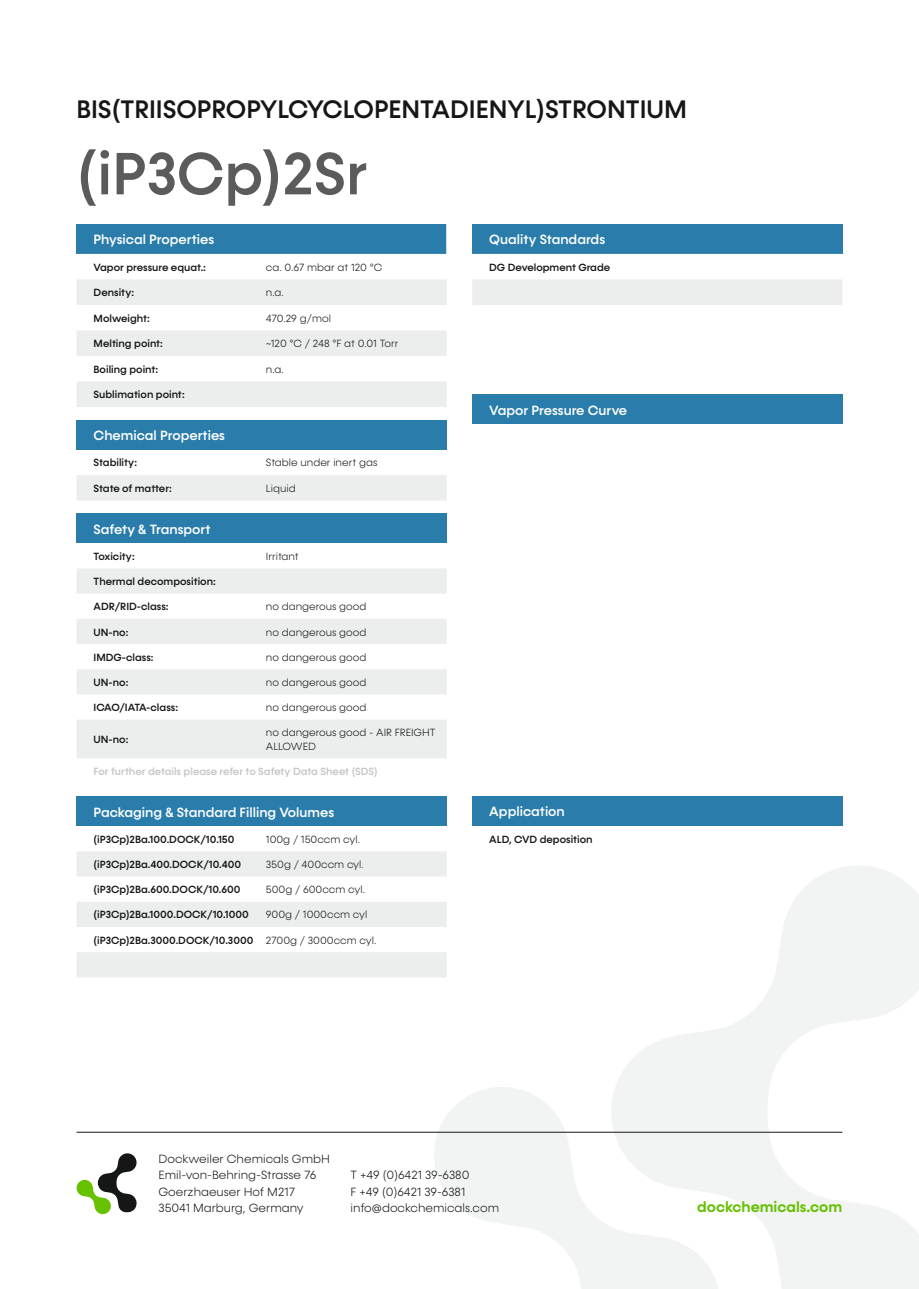
<style>
.page{position:relative;width:919px;height:1289px;background:#fff}
.page>*{position:absolute;margin:0;border:0;box-sizing:border-box;transform-origin:0 0}
.t1{font:500 60px "Konnect";color:#5b5b5b}
.t2{font:500 25.5px "Konnect";color:#151616}
.t3{font:600 15px "Konnect";color:#65c101}
.t4{font:500 13.5px "Konnect";color:#fff}
.t5{font:300 12px/16.5px "Konnect";color:#151616}
.t6{font:500 10.5px "Konnect";color:#151616}
.t7{font:300 10.5px/13.5px "Konnect";color:#151616}
.t8{font:500 10.5px "Konnect";color:#c5c5c5}
.s1{font-weight:300}
</style>
<div class="page">
<svg style="left:427px;top:1087px;width:184px;height:201px;fill:#f2f3f3"></svg>
<svg style="left:611px;top:866px;width:307px;height:422px"></svg>
<div style="left:77px;top:224px;width:369px;height:30px;background:#2a7dab"></div>
<svg style="left:77px;top:279px;width:369px;height:77px;fill:#eceded"></svg>
<svg style="left:77px;top:382px;width:369px;height:595px"></svg>
<div style="left:77px;top:420px;width:369px;height:29px;background:#2a7dab"></div>
<div style="left:77px;top:513px;width:369px;height:30px;background:#2a7dab"></div>
<div style="left:77px;top:796px;width:369px;height:30px;background:#2a7dab"></div>
<div style="left:472px;top:224px;width:370px;height:30px;background:#2a7dab"></div>
<div style="left:472px;top:279px;width:370px;height:26px;background:#eceded"></div>
<div style="left:472px;top:394px;width:370px;height:30px;background:#2a7dab"></div>
<div style="left:472px;top:796px;width:370px;height:30px;background:#2a7dab"></div>
<svg style="left:76px;top:1153px;width:61px;height:61px"></svg>
<hr style="left:77px;top:1131px;width:765px;height:1px;background:#151616">
<h2 class="t2" style="left:77px;top:94px;width:612px">BIS(TRIISOPROPYLCYCLOPENTADIENYL)STRONTIUM</h2>
<h1 class="t1" style="left:77px;top:139px;width:292px">(iP3Cp)2Sr</h1>
<p class="t4" style="left:94px;top:232px;width:122px">Physical Properties</p>
<p class="t6" style="left:94px;top:261px;width:114px">Vapor pressure equat.:</p>
<p class="t7" style="left:266px;top:260px;width:118px">ca. 0.67 mbar at 120 °C</p>
<p class="t6" style="left:94px;top:286px;width:42px">Density:</p>
<p class="t7" style="left:266px;top:286px;width:19px">n.a.</p>
<p class="t6" style="left:94px;top:312px;width:58px">Molweight:</p>
<p class="t7" style="left:266px;top:311px;width:67px">470.29 g/mol</p>
<p class="t6" style="left:94px;top:337px;width:71px">Melting point:</p>
<p class="t7" style="left:266px;top:337px;width:134px">~120 °C / 248 °F at 0.01 Torr</p>
<p class="t6" style="left:94px;top:363px;width:66px">Boiling point:</p>
<p class="t7" style="left:266px;top:362px;width:19px">n.a.</p>
<p class="t6" style="left:94px;top:388px;width:93px">Sublimation point:</p>
<p class="t4" style="left:94px;top:427px;width:133px">Chemical Properties</p>
<p class="t6" style="left:94px;top:456px;width:45px">Stability:</p>
<p class="t7" style="left:266px;top:456px;width:113px">Stable under inert gas</p>
<p class="t6" style="left:94px;top:482px;width:80px">State of matter:</p>
<p class="t7" style="left:266px;top:482px;width:31px">Liquid</p>
<p class="t4" style="left:94px;top:521px;width:118px">Safety &amp; Transport</p>
<p class="t6" style="left:94px;top:550px;width:43px">Toxicity:</p>
<p class="t7" style="left:266px;top:549px;width:34px">Irritant</p>
<p class="t6" style="left:94px;top:575px;width:124px">Thermal decomposition:</p>
<p class="t6" style="left:94px;top:600px;width:76px">ADR/RID-class:</p>
<p class="t7" style="left:266px;top:600px;width:102px">no dangerous good</p>
<p class="t6" style="left:94px;top:625px;width:36px">UN-no:</p>
<p class="t7" style="left:266px;top:625px;width:102px">no dangerous good</p>
<p class="t6" style="left:94px;top:651px;width:62px">IMDG-class:</p>
<p class="t7" style="left:266px;top:650px;width:102px">no dangerous good</p>
<p class="t6" style="left:94px;top:676px;width:36px">UN-no:</p>
<p class="t7" style="left:266px;top:675px;width:102px">no dangerous good</p>
<p class="t6" style="left:94px;top:701px;width:86px">ICAO/IATA-class:</p>
<p class="t7" style="left:266px;top:701px;width:102px">no dangerous good</p>
<p class="t6" style="left:94px;top:733px;width:36px">UN-no:</p>
<p class="t7" style="left:266px;top:726px;width:171px">no dangerous good - AIR FREIGHT<br>ALLOWED</p>
<p class="t8" style="left:94px;top:765px;width:285px">For further details please refer to Safety Data Sheet (SDS)</p>
<p class="t4" style="left:94px;top:804px;width:242px">Packaging &amp; Standard Filling Volumes</p>
<p class="t6" style="left:94px;top:833px;width:142px">(iP3Cp)2Ba.100.DOCK/10.150</p>
<p class="t7" style="left:266px;top:832px;width:96px">100g / 150ccm cyl.</p>
<p class="t6" style="left:94px;top:858px;width:149px">(iP3Cp)2Ba.400.DOCK/10.400</p>
<p class="t7" style="left:266px;top:857px;width:99px">350g / 400ccm cyl.</p>
<p class="t6" style="left:94px;top:883px;width:148px">(iP3Cp)2Ba.600.DOCK/10.600</p>
<p class="t7" style="left:266px;top:883px;width:101px">500g / 600ccm cyl.</p>
<p class="t6" style="left:94px;top:908px;width:157px">(iP3Cp)2Ba.1000.DOCK/10.1000</p>
<p class="t7" style="left:266px;top:908px;width:103px">900g / 1000ccm cyl</p>
<p class="t6" style="left:94px;top:933px;width:284px">(iP3Cp)2Ba.3000.DOCK/10.3000 <span class="s1">2700g / 3000ccm cyl.</span></p>
<p class="t4" style="left:489px;top:232px;width:117px">Quality Standards</p>
<p class="t6" style="left:489px;top:261px;width:122px">DG Development Grade</p>
<p class="t4" style="left:489px;top:402px;width:139px">Vapor Pressure Curve</p>
<p class="t4" style="left:489px;top:804px;width:77px">Application</p>
<p class="t6" style="left:489px;top:833px;width:105px">ALD, CVD deposition</p>
<p class="t5" style="left:158px;top:1150px;width:173px">Dockweiler Chemicals GmbH<br>Emil-von-Behring-Strasse 76<br>Goerzhaeuser Hof M217<br>35041 Marburg, Germany</p>
<p class="t5" style="left:350px;top:1167px;width:150px">T +49 (0)6421 39-6380<br>F +49 (0)6421 39-6381 info@dockchemicals.com</p>
<h3 class="t3" style="left:697px;top:1198px;width:146px">dockchemicals.com</h3>
</div>
